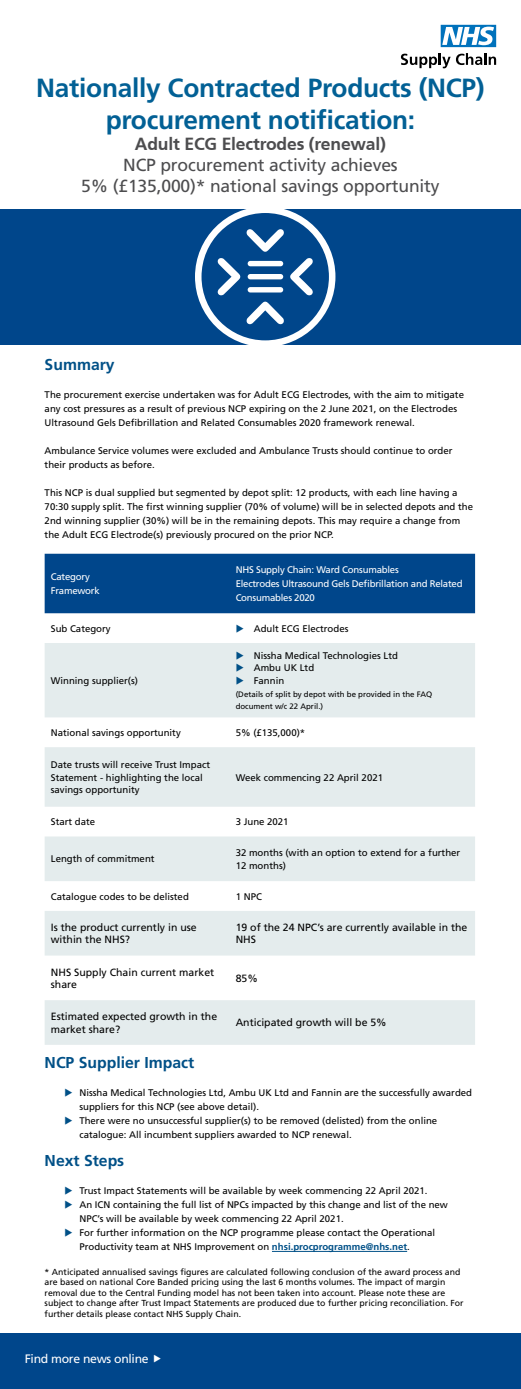
<style>
.page{position:relative;width:521px;height:1389px;background:#fff}
.page>*{position:absolute;margin:0;border:0;box-sizing:border-box;transform-origin:0 0}
.t1{font:700 26.25px/31.5px "Frutiger";letter-spacing:-.01em;color:#026095;text-align:center}
.t2{font:17.5px/21px "Frutiger";letter-spacing:-.01em;color:#4d4d4f;text-align:center}
.t3{font:700 17.5px "Frutiger 65";letter-spacing:-.01em;color:#4d4d4f}
.t4{font:700 15.75px "Frutiger";color:#005087}
.t5{font:12.25px "Frutiger";letter-spacing:-.025em;color:#fff}
.t6{font:10.5px/12.6px "Frutiger";color:#000}
.t7{font:9.62px/14px "Frutiger";color:#000}
.t8{font:9.62px/14px "Frutiger";letter-spacing:-.025em;color:#fff}
.t9{font:8.75px/10.5px "Frutiger";color:#000}
.t10{font:7.88px/12.7px "Frutiger";color:#000}
.s1{color:#005087}
.s2{font-weight:700;color:#005087}
</style>
<div class="page">
<div style="left:0;top:209px;width:521px;height:135px;background:#00468b"></div>
<div style="left:195px;top:206px;width:140px;height:141px;background:#fff;border-radius:50%"></div>
<div style="left:201px;top:213px;width:128px;height:127px;background:#00468b;border-radius:50%"></div>
<div style="left:248px;top:261px;width:35px;height:5px;background:#fff;border-radius:3px"></div>
<div style="left:248px;top:274px;width:35px;height:5px;background:#fff;border-radius:3px"></div>
<div style="left:248px;top:287px;width:35px;height:6px;background:#fff;border-radius:3px"></div>
<svg style="left:246px;top:229px;width:38px;height:23px"></svg>
<svg style="left:246px;top:302px;width:38px;height:23px"></svg>
<svg style="left:217px;top:258px;width:23px;height:38px"></svg>
<svg style="left:290px;top:258px;width:23px;height:38px"></svg>
<div style="left:0;top:1333px;width:521px;height:56px;background:#00468b"></div>
<div style="left:45px;top:554px;width:430px;height:59px;background:#00468b"></div>
<svg style="left:45px;top:643px;width:430px;height:402px;fill:#e4eced"></svg>
<svg style="left:441px;top:25px;width:55px;height:22px"></svg>
<svg style="left:401px;top:53px;width:95px;height:15px"></svg>
<hr style="left:272px;top:1251px;width:135px;height:1px;background:#005087">
<h1 class="t1" style="left:36px;top:73px;width:450px">Nationally Contracted Products (NCP) procurement notification:</h1>
<h2 class="t3" style="left:135px;top:133px;width:253px">Adult ECG Electrodes (renewal)</h2>
<h2 class="t2" style="left:81px;top:154px;width:360px">NCP procurement activity achieves<br>5% (£135,000)* national savings opportunity</h2>
<h3 class="t4" style="left:45px;top:355px;width:72px">Summary</h3>
<p class="t7" style="left:45px;top:388px;width:421px">The procurement exercise undertaken was for Adult ECG Electrodes, with the aim to mitigate any cost pressures as a result of previous NCP expiring on the 2 June 2021, on the Electrodes<br>Ultrasound Gels Defibrillation and Related Consumables 2020 framework renewal.</p>
<p class="t7" style="left:45px;top:444px;width:409px">Ambulance Service volumes were excluded and Ambulance Trusts should continue to order their products as before.</p>
<p class="t7" style="left:45px;top:486px;width:430px">This NCP is dual supplied but segmented by depot split: 12 products, with each line having a 70:30 supply split. The first winning supplier (70% of volume) will be in selected depots and the 2nd winning supplier (30%) will be in the remaining depots. This may require a change from the Adult ECG Electrode(s) previously procured on the prior NCP.</p>
<p class="t8" style="left:51px;top:570px;width:50px">Category<br>Framework</p>
<p class="t8" style="left:236px;top:563px;width:228px">NHS Supply Chain: Ward Consumables<br>Electrodes Ultrasound Gels Defibrillation and Related<br>Consumables 2020</p>
<p class="t7" style="left:51px;top:621px;width:61px">Sub Category</p>
<p class="t7" style="left:236px;top:622px;width:114px"><span class="s1">◆</span> Adult ECG Electrodes</p>
<p class="t7" style="left:51px;top:674px;width:89px">Winning supplier(s)</p>
<p class="t7" style="left:236px;top:648px;width:164px"><span class="s1">◆</span> Nissha Medical Technologies Ltd</p>
<p class="t7" style="left:236px;top:661px;width:80px"><span class="s1">◆</span> Ambu UK Ltd</p>
<p class="t7" style="left:236px;top:674px;width:50px"><span class="s1">◆</span> Fannin</p>
<p class="t10" style="left:236px;top:688px;width:198px">(Details of split by depot with be provided in the FAQ document w/c 22 April.)</p>
<p class="t7" style="left:51px;top:726px;width:131px">National savings opportunity</p>
<p class="t7" style="left:236px;top:726px;width:71px">5% (£135,000)*</p>
<p class="t7" style="left:51px;top:758px;width:161px;line-height:12.7px">Date trusts will receive Trust Impact<br>Statement - highlighting the local savings opportunity</p>
<p class="t7" style="left:236px;top:770px;width:149px">Week commencing 22 April 2021</p>
<p class="t7" style="left:51px;top:815px;width:46px">Start date</p>
<p class="t7" style="left:236px;top:815px;width:54px">3 June 2021</p>
<p class="t7" style="left:51px;top:852px;width:105px">Length of commitment</p>
<p class="t7" style="left:236px;top:846px;width:226px;line-height:12.7px">32 months (with an option to extend for a further<br>12 months)</p>
<p class="t7" style="left:51px;top:889px;width:139px">Catalogue codes to be delisted</p>
<p class="t7" style="left:236px;top:889px;width:28px">1 NPC</p>
<p class="t6" style="left:51px;top:921px;width:147px">Is the product currently in use within the NHS?</p>
<p class="t6" style="left:236px;top:921px;width:233px">19 of the 24 NPC’s are currently available in the<br>NHS</p>
<p class="t6" style="left:51px;top:966px;width:165px">NHS Supply Chain current market share</p>
<p class="t6" style="left:236px;top:972px;width:24px">85%</p>
<p class="t6" style="left:51px;top:1010px;width:168px">Estimated expected growth in the market share?</p>
<p class="t6" style="left:236px;top:1017px;width:153px">Anticipated growth will be 5%</p>
<h3 class="t4" style="left:45px;top:1054px;width:151px">NCP Supplier Impact</h3>
<p class="t7" style="left:79px;top:1086px;width:394px;text-indent:-15px"><span class="s1">◆</span> Nissha Medical Technologies Ltd, Ambu UK Ltd and Fannin are the successfully awarded suppliers for this NCP (see above detail).</p>
<p class="t7" style="left:79px;top:1114px;width:359px;text-indent:-15px"><span class="s1">◆</span> There were no unsuccessful supplier(s) to be removed (delisted) from the online catalogue: All incumbent suppliers awarded to NCP renewal.</p>
<h3 class="t4" style="left:45px;top:1152px;width:81px">Next Steps</h3>
<p class="t7" style="left:64px;top:1184px;width:364px"><span class="s1">◆</span> Trust Impact Statements will be available by week commencing 22 April 2021.</p>
<p class="t7" style="left:79px;top:1198px;width:370px;text-indent:-15px"><span class="s1">◆</span> An ICN containing the full list of NPCs impacted by this change and list of the new<br>NPC’s will be available by week commencing 22 April 2021.</p>
<p class="t7" style="left:79px;top:1226px;width:357px;text-indent:-15px"><span class="s1">◆</span> For further information on the NCP programme please contact the Operational<br>Productivity team at NHS Improvement on <span class="s2">nhsi.procprogramme@nhs.net</span>.</p>
<p class="t9" style="left:45px;top:1267px;width:420px">* Anticipated annualised savings figures are calculated following conclusion of the award process and are based on national Core Banded pricing using the last 6 months volumes. The impact of margin removal due to the Central Funding model has not been taken into account. Please note these are subject to change after Trust Impact Statements are produced due to further pricing reconciliation. For further details please contact NHS Supply Chain.</p>
<p class="t5" style="left:25px;top:1352px;width:125px">Find more news online</p>
</div>
